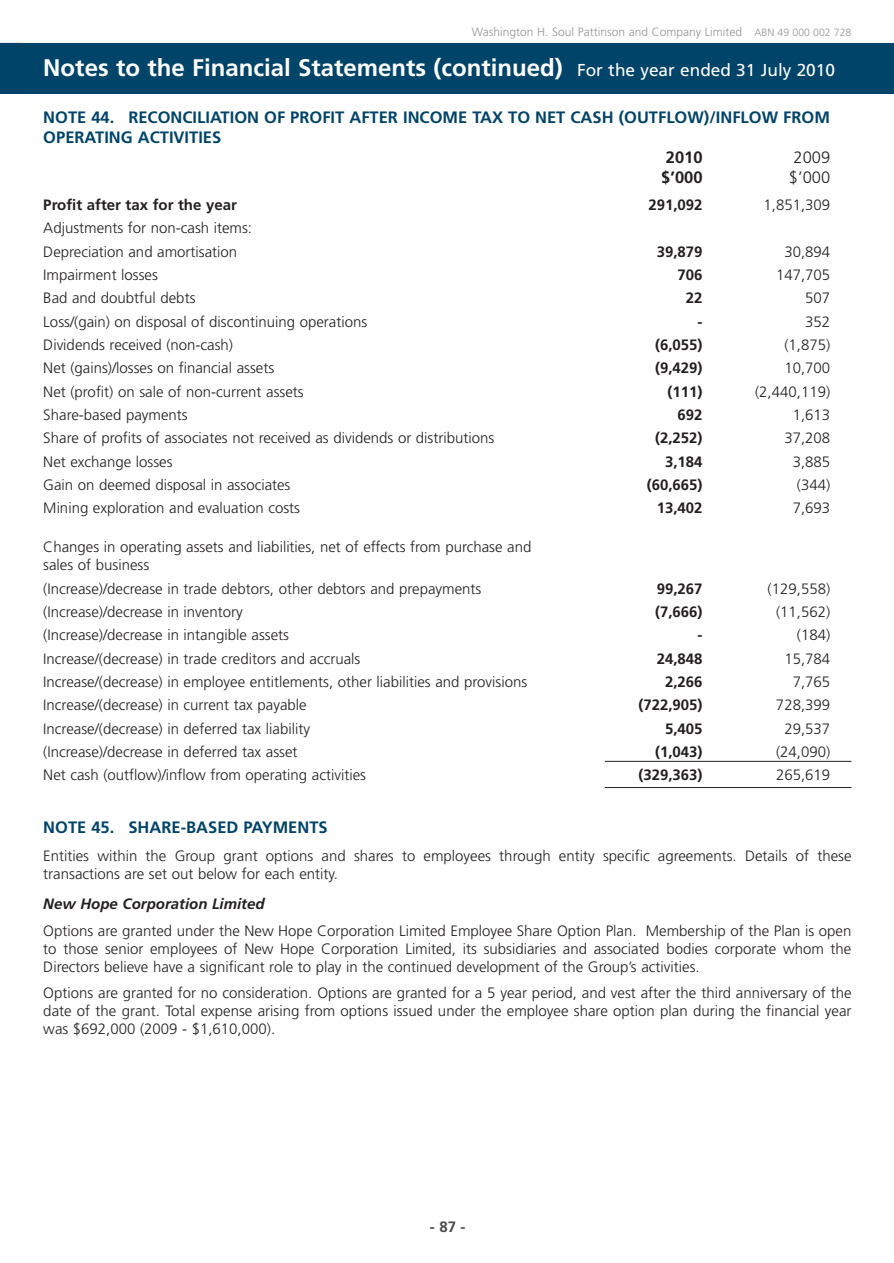
<style>
.page{position:relative;width:894px;height:1263px;background:#fff}
.page>*{position:absolute;margin:0;border:0;box-sizing:border-box;transform-origin:0 0}
.t1{font:700 24px "Frutiger";color:#fff}
.t2{font:700 16.5px/19.8px "Frutiger";color:#00446a}
.t3{font:700 16.5px "Frutiger";color:#231f20}
.t4{font:300 16.5px "Frutiger";color:#231f20}
.t5{font:300 15px/18px "Frutiger";color:#231f20}
.t6{font:700 15px "Frutiger";color:#231f20}
.t7{font:italic 700 15px "Frutiger";color:#231f20}
.t8{font:700 15px "Frutiger";color:#4b4c4d}
.t9{font:300 12px "Frutiger";color:#939598}
.s1{font-size:10.5px}
.s2{font-weight:400;font-size:17.25px}
</style>
<div class="page">
<div style="left:38px;top:43px;width:856px;height:51px;background:#00446a"></div>
<hr style="left:605px;top:761px;width:246px;height:1px;background:#231f20">
<hr style="left:605px;top:787px;width:246px;height:1px;background:#231f20">
<div style="left:0;top:43px;width:38px;height:51px;background:#00446a"></div>
<p class="t9" style="left:472px;top:27px;width:381px">Washington H. Soul Pattinson and Company Limited <span class="s1">ABN 49 000 002 728</span></p>
<h1 class="t1" style="left:43px;top:58px;width:793px">Notes to the Financial Statements (continued) <span class="s2">For the year ended 31 July 2010</span></h1>
<p class="t2" style="left:43px;top:109px;width:788px">NOTE 44. RECONCILIATION OF PROFIT AFTER INCOME TAX TO NET CASH (OUTFLOW)/INFLOW FROM<br>OPERATING ACTIVITIES</p>
<p class="t3" style="left:666px;top:151px;width:38px">2010</p>
<p class="t4" style="left:793px;top:151px;width:38px">2009</p>
<p class="t3" style="left:661px;top:170px;width:43px">$’000</p>
<p class="t4" style="left:789px;top:170px;width:43px">$’000</p>
<p class="t6" style="left:43px;top:199px;width:195px">Profit after tax for the year</p>
<p class="t6" style="left:648px;top:199px;width:56px">291,092</p>
<p class="t5" style="left:763px;top:197px;width:68px">1,851,309</p>
<p class="t5" style="left:43px;top:218px;width:210px;line-height:23.2px">Adjustments for non-cash items:<br>Depreciation and amortisation</p>
<p class="t6" style="left:657px;top:245px;width:47px">39,879</p>
<p class="t5" style="left:784px;top:244px;width:47px">30,894</p>
<p class="t5" style="left:43px;top:267px;width:116px">Impairment losses</p>
<p class="t6" style="left:677px;top:269px;width:27px">706</p>
<p class="t5" style="left:776px;top:267px;width:56px">147,705</p>
<p class="t5" style="left:43px;top:290px;width:154px">Bad and doubtful debts</p>
<p class="t6" style="left:686px;top:292px;width:18px">22</p>
<p class="t5" style="left:805px;top:290px;width:27px">507</p>
<p class="t5" style="left:43px;top:313px;width:325px">Loss/(gain) on disposal of discontinuing operations</p>
<p class="t6" style="left:697px;top:315px;width:6px">-</p>
<p class="t5" style="left:805px;top:313px;width:27px">352</p>
<p class="t5" style="left:43px;top:337px;width:191px">Dividends received (non-cash)</p>
<p class="t6" style="left:655px;top:339px;width:49px">(6,055)</p>
<p class="t5" style="left:784px;top:337px;width:47px">(1,875)</p>
<p class="t5" style="left:43px;top:360px;width:232px">Net (gains)/losses on financial assets</p>
<p class="t6" style="left:655px;top:362px;width:49px">(9,429)</p>
<p class="t5" style="left:784px;top:360px;width:47px">10,700</p>
<p class="t5" style="left:43px;top:383px;width:262px">Net (profit) on sale of non-current assets</p>
<p class="t6" style="left:667px;top:385px;width:36px">(111)</p>
<p class="t5" style="left:755px;top:383px;width:77px">(2,440,119)</p>
<p class="t5" style="left:43px;top:407px;width:146px">Share-based payments</p>
<p class="t6" style="left:677px;top:409px;width:27px">692</p>
<p class="t5" style="left:792px;top:407px;width:39px">1,613</p>
<p class="t5" style="left:43px;top:430px;width:452px">Share of profits of associates not received as dividends or distributions</p>
<p class="t6" style="left:655px;top:432px;width:49px">(2,252)</p>
<p class="t5" style="left:784px;top:430px;width:47px">37,208</p>
<p class="t5" style="left:43px;top:453px;width:131px">Net exchange losses</p>
<p class="t6" style="left:665px;top:455px;width:39px">3,184</p>
<p class="t5" style="left:792px;top:453px;width:39px">3,885</p>
<p class="t5" style="left:43px;top:477px;width:249px">Gain on deemed disposal in associates</p>
<p class="t6" style="left:647px;top:478px;width:57px">(60,665)</p>
<p class="t5" style="left:797px;top:477px;width:35px">(344)</p>
<p class="t5" style="left:43px;top:500px;width:258px">Mining exploration and evaluation costs</p>
<p class="t6" style="left:657px;top:502px;width:47px">13,402</p>
<p class="t5" style="left:792px;top:500px;width:39px">7,693</p>
<p class="t5" style="left:43px;top:539px;width:489px">Changes in operating assets and liabilities, net of effects from purchase and sales of business</p>
<p class="t5" style="left:43px;top:581px;width:439px">(Increase)/decrease in trade debtors, other debtors and prepayments</p>
<p class="t6" style="left:657px;top:582px;width:47px">99,267</p>
<p class="t5" style="left:767px;top:581px;width:64px">(129,558)</p>
<p class="t5" style="left:43px;top:604px;width:201px">(Increase)/decrease in inventory</p>
<p class="t6" style="left:655px;top:606px;width:49px">(7,666)</p>
<p class="t5" style="left:776px;top:604px;width:56px">(11,562)</p>
<p class="t5" style="left:43px;top:627px;width:247px">(Increase)/decrease in intangible assets</p>
<p class="t6" style="left:697px;top:629px;width:6px">-</p>
<p class="t5" style="left:797px;top:627px;width:35px">(184)</p>
<p class="t5" style="left:43px;top:650px;width:319px">Increase/(decrease) in trade creditors and accruals</p>
<p class="t6" style="left:657px;top:652px;width:47px">24,848</p>
<p class="t5" style="left:784px;top:650px;width:47px">15,784</p>
<p class="t5" style="left:43px;top:674px;width:485px">Increase/(decrease) in employee entitlements, other liabilities and provisions</p>
<p class="t6" style="left:665px;top:676px;width:39px">2,266</p>
<p class="t5" style="left:792px;top:674px;width:39px">7,765</p>
<p class="t5" style="left:43px;top:697px;width:265px">Increase/(decrease) in current tax payable</p>
<p class="t6" style="left:638px;top:699px;width:66px">(722,905)</p>
<p class="t5" style="left:776px;top:697px;width:56px">728,399</p>
<p class="t5" style="left:43px;top:720px;width:268px">Increase/(decrease) in deferred tax liability</p>
<p class="t6" style="left:665px;top:722px;width:39px">5,405</p>
<p class="t5" style="left:784px;top:720px;width:47px">29,537</p>
<p class="t5" style="left:43px;top:744px;width:256px">(Increase)/decrease in deferred tax asset</p>
<p class="t6" style="left:655px;top:746px;width:49px">(1,043)</p>
<p class="t5" style="left:776px;top:744px;width:56px">(24,090)</p>
<p class="t5" style="left:43px;top:767px;width:324px">Net cash (outflow)/inflow from operating activities</p>
<p class="t6" style="left:638px;top:769px;width:66px">(329,363)</p>
<p class="t5" style="left:776px;top:767px;width:56px">265,619</p>
<p class="t2" style="left:43px;top:819px;width:286px">NOTE 45. SHARE-BASED PAYMENTS</p>
<p class="t5" style="left:43px;top:847px;width:809px">Entities within the Group grant options and shares to employees through entity specific agreements. Details of these transactions are set out below for each entity.</p>
<p class="t7" style="left:43px;top:898px;width:223px">New Hope Corporation Limited</p>
<p class="t5" style="left:43px;top:923px;width:809px;text-align:justify">Options are granted under the New Hope Corporation Limited Employee Share Option Plan. Membership of the Plan is open to those senior employees of New Hope Corporation Limited, its subsidiaries and associated bodies corporate whom the Directors believe have a significant role to play in the continued development of the Group’s activities.</p>
<p class="t5" style="left:43px;top:985px;width:809px;text-align:justify">Options are granted for no consideration. Options are granted for a 5 year period, and vest after the third anniversary of the date of the grant. Total expense arising from options issued under the employee share option plan during the financial year was $692,000 (2009 - $1,610,000).</p>
<p class="t8" style="left:430px;top:1221px;width:37px">- 87 -</p>
</div>
